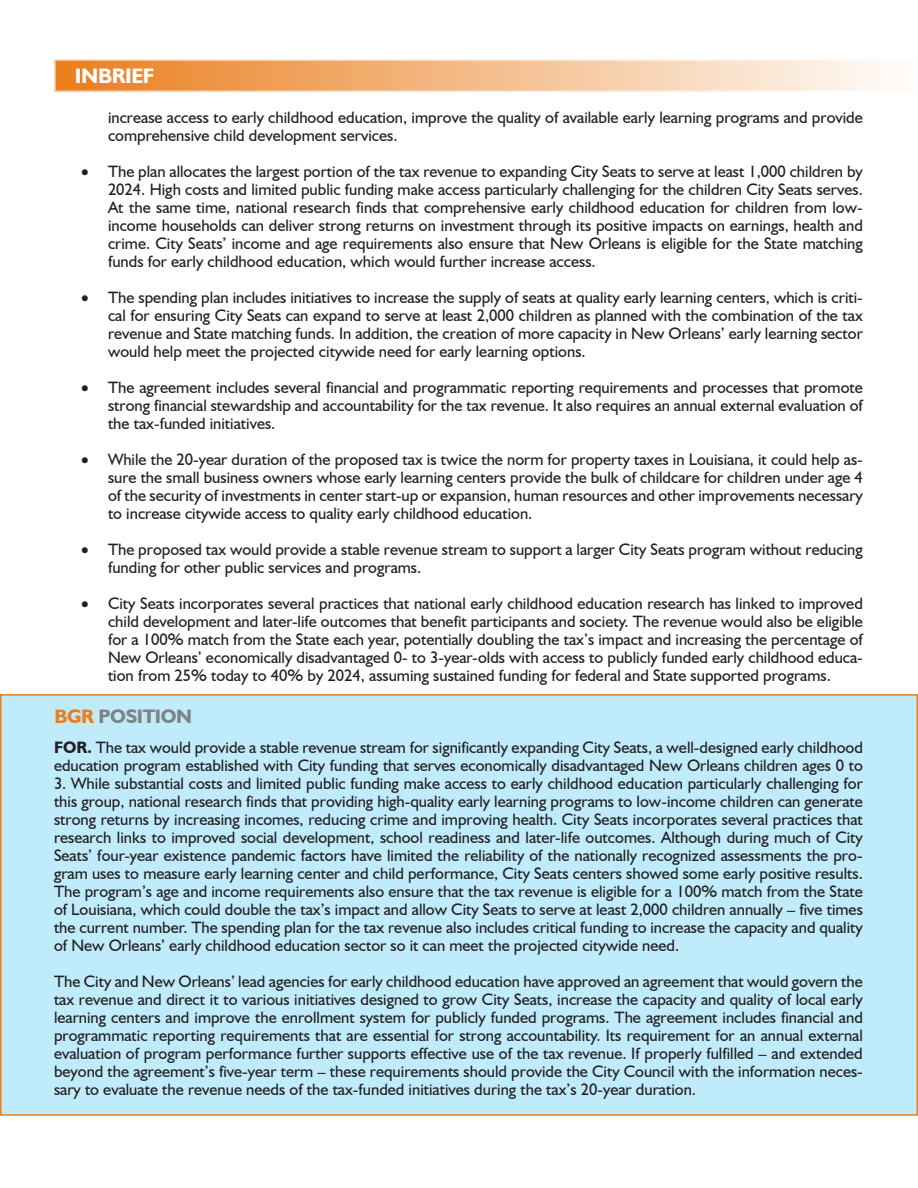
<style>
.page{position:relative;width:918px;height:1188px;background:#fff}
.page>*{position:absolute;margin:0;border:0;box-sizing:border-box;transform-origin:0 0}
.t1{font:700 21px "Humanist 521 BT";letter-spacing:-.02em;color:#fff}
.t2{font:700 19.5px "Humanist 521 BT";letter-spacing:-.02em;color:#808285}
.t3{font:16.5px/18px "Humanist 521 BT";color:#231f20;text-align:justify}
.s1{color:#ea7e1d}
.s2{font-weight:700}
</style>
<div class="page">
<div style="left:1px;top:695px;width:916px;height:420px;background:#bfebfb"></div>
<div style="left:0;top:694px;width:918px;height:422px;border:2px solid #ea7e1d"></div>
<div style="left:54px;top:60px;width:864px;height:32px;background:linear-gradient(to right,#e97d1c,#fefdfc);border:2px solid #f6b983"></div>
<p class="t1" style="left:75px;top:63px;width:81px">INBRIEF</p>
<p class="t3" style="left:108px;top:108px;width:756px">increase access to early childhood education, improve the quality of available early learning programs and provide comprehensive child development services.</p>
<p class="t3" style="left:108px;top:162px;width:756px;text-indent:-27px">• The plan allocates the largest portion of the tax revenue to expanding City Seats to serve at least 1,000 children by 2024. High costs and limited public funding make access particularly challenging for the children City Seats serves.<br>At the same time, national research finds that comprehensive early childhood education for children from low&shy;income households can deliver strong returns on investment through its positive impacts on earnings, health and crime. City Seats’ income and age requirements also ensure that New Orleans is eligible for the State matching funds for early childhood education, which would further increase access.</p>
<p class="t3" style="left:108px;top:288px;width:756px;text-indent:-27px">• The spending plan includes initiatives to increase the supply of seats at quality early learning centers, which is criti&shy;cal for ensuring City Seats can expand to serve at least 2,000 children as planned with the combination of the tax revenue and State matching funds. In addition, the creation of more capacity in New Orleans’ early learning sector would help meet the projected citywide need for early learning options.</p>
<p class="t3" style="left:108px;top:378px;width:756px;text-indent:-27px">• The agreement includes several financial and programmatic reporting requirements and processes that promote strong financial stewardship and accountability for the tax revenue. It also requires an annual external evaluation of the tax-funded initiatives.</p>
<p class="t3" style="left:108px;top:450px;width:756px;text-indent:-27px">• While the 20-year duration of the proposed tax is twice the norm for property taxes in Louisiana, it could help as&shy;sure the small business owners whose early learning centers provide the bulk of childcare for children under age 4 of the security of investments in center start-up or expansion, human resources and other improvements necessary to increase citywide access to quality early childhood education.</p>
<p class="t3" style="left:108px;top:540px;width:756px;text-indent:-27px">• The proposed tax would provide a stable revenue stream to support a larger City Seats program without reducing funding for other public services and programs.</p>
<p class="t3" style="left:108px;top:594px;width:756px;text-indent:-27px">• City Seats incorporates several practices that national early childhood education research has linked to improved child development and later-life outcomes that benefit participants and society. The revenue would also be eligible for a 100% match from the State each year, potentially doubling the tax’s impact and increasing the percentage of New Orleans’ economically disadvantaged 0- to 3-year-olds with access to publicly funded early childhood educa&shy;tion from 25% today to 40% by 2024, assuming sustained funding for federal and State supported programs.</p>
<p class="t2" style="left:54px;top:705px;width:139px"><span class="s1">BGR</span> POSITION</p>
<p class="t3" style="left:54px;top:738px;width:810px"><span class="s2">FOR.</span> The tax would provide a stable revenue stream for significantly expanding City Seats, a well-designed early childhood education program established with City funding that serves economically disadvantaged New Orleans children ages 0 to</p>
<p class="t3" style="left:54px;top:774px;width:810px">3. While substantial costs and limited public funding make access to early childhood education particularly challenging for this group, national research finds that providing high-quality early learning programs to low-income children can generate strong returns by increasing incomes, reducing crime and improving health. City Seats incorporates several practices that research links to improved social development, school readiness and later-life outcomes. Although during much of City Seats’ four-year existence pandemic factors have limited the reliability of the nationally recognized assessments the pro&shy;gram uses to measure early learning center and child performance, City Seats centers showed some early positive results.<br>The program’s age and income requirements also ensure that the tax revenue is eligible for a 100% match from the State of Louisiana, which could double the tax’s impact and allow City Seats to serve at least 2,000 children annually – five times the current number. The spending plan for the tax revenue also includes critical funding to increase the capacity and quality of New Orleans’ early childhood education sector so it can meet the projected citywide need.</p>
<p class="t3" style="left:54px;top:972px;width:810px">The City and New Orleans’ lead agencies for early childhood education have approved an agreement that would govern the tax revenue and direct it to various initiatives designed to grow City Seats, increase the capacity and quality of local early learning centers and improve the enrollment system for publicly funded programs. The agreement includes financial and programmatic reporting requirements that are essential for strong accountability. Its requirement for an annual external evaluation of program performance further supports effective use of the tax revenue. If properly fulfilled – and extended beyond the agreement’s five-year term – these requirements should provide the City Council with the information neces&shy;sary to evaluate the revenue needs of the tax-funded initiatives during the tax’s 20-year duration.</p>
</div>
